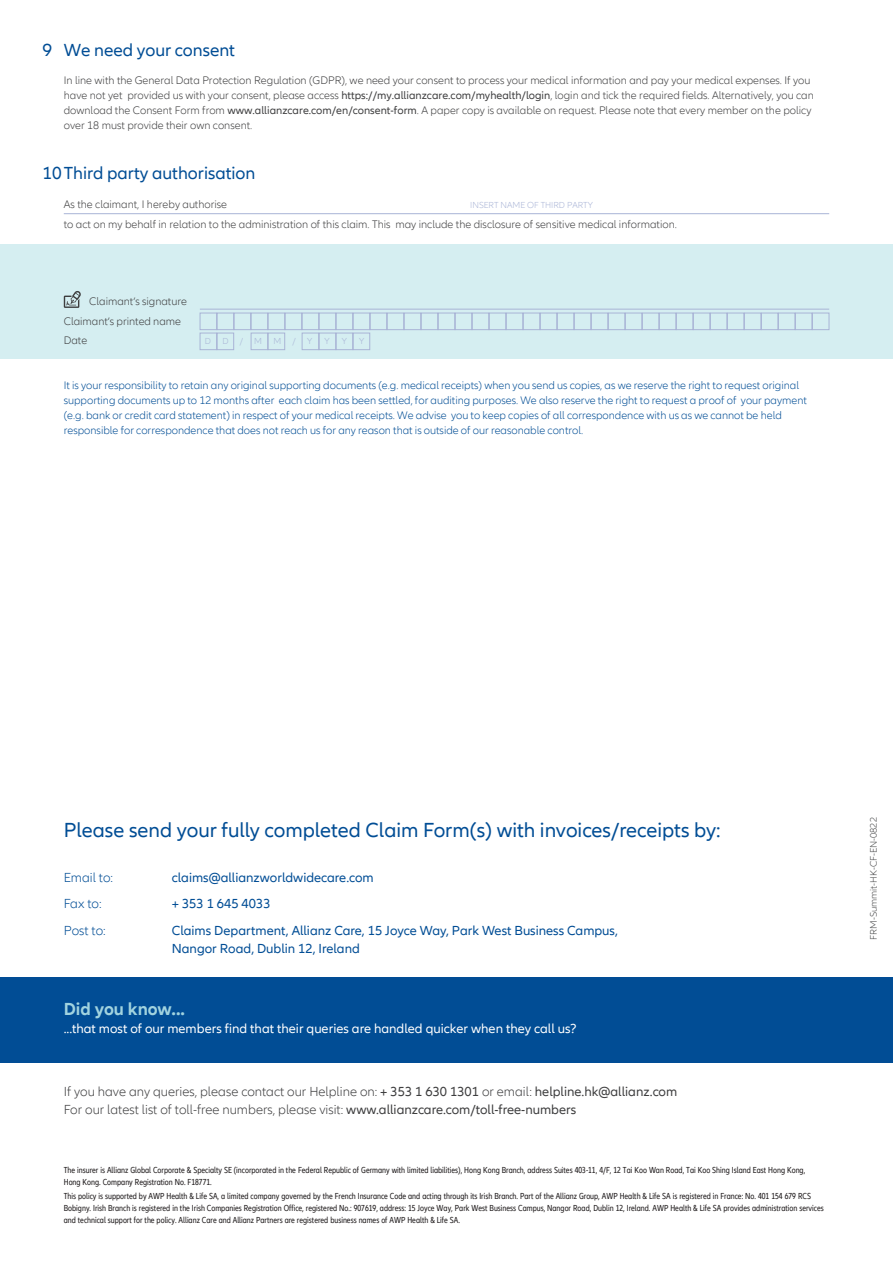
<style>
.page{position:relative;width:893px;height:1263px;background:#fff}
.page>*{position:absolute;margin:0;border:0;box-sizing:border-box;transform-origin:0 0}
.t1{font:21px "Allianz Neo";color:#014d95}
.Headline_1{font:18px "Allianz Neo";color:#014d95}
.t2{font:700 18px "Allianz Neo";color:#a1d3df}
.t3{font:300 13.5px/18px "Allianz Neo";color:#3e3e3f}
.t4{font:13.5px/18px "Allianz Neo";color:#014d95}
.t5{font:13.5px "Allianz Neo";color:#fff}
.t6{font:300 13.5px "Allianz Neo";color:#014d95}
.Form_1{font:300 11.25px/15px "Allianz Neo";color:#3e3e3f}
.Form_1-2{font:300 11.25px/15px "Allianz Neo";color:#014d95}
.Normal_1{font:300 9.75px "Allianz Neo";color:#4b4c4d}
.Normal_1-2{font:condensed 9px/12px "Allianz Neo";color:#231f20}
.Form_1-3{font:300 9px "Allianz Neo";color:#a9b4d6}
.Normal_1-3{font:300 9px "Allianz Neo";color:#a9b4d6}
.s1{font-weight:400}
</style>
<div class="page">
<div style="left:0;top:977px;width:893px;height:85px;background:#014d95"></div>
<hr style="left:64px;top:213px;width:765px;height:1px;background:#a9b4d6">
<div style="left:0;top:244px;width:893px;height:115px;background:#d5eef1"></div>
<svg style="left:64px;top:291px;width:17px;height:17px"></svg>
<hr style="left:200px;top:309px;width:629px;height:1px;background:#a9b4d6">
<div style="left:200px;top:333px;width:17px;height:17px;border:1px solid #a9b4d6"></div>
<div style="left:217px;top:333px;width:17px;height:17px;border:1px solid #a9b4d6"></div>
<div style="left:251px;top:333px;width:17px;height:17px;border:1px solid #a9b4d6"></div>
<div style="left:268px;top:333px;width:17px;height:17px;border:1px solid #a9b4d6"></div>
<div style="left:302px;top:333px;width:17px;height:17px;border:1px solid #a9b4d6"></div>
<div style="left:319px;top:333px;width:17px;height:17px;border:1px solid #a9b4d6"></div>
<div style="left:336px;top:333px;width:17px;height:17px;border:1px solid #a9b4d6"></div>
<div style="left:353px;top:333px;width:17px;height:17px;border:1px solid #a9b4d6"></div>
<div style="left:200px;top:313px;width:17px;height:17px;border:1px solid #a9b4d6"></div>
<div style="left:217px;top:313px;width:17px;height:17px;border:1px solid #a9b4d6"></div>
<div style="left:234px;top:313px;width:17px;height:17px;border:1px solid #a9b4d6"></div>
<div style="left:251px;top:313px;width:17px;height:17px;border:1px solid #a9b4d6"></div>
<div style="left:268px;top:313px;width:17px;height:17px;border:1px solid #a9b4d6"></div>
<div style="left:285px;top:313px;width:17px;height:17px;border:1px solid #a9b4d6"></div>
<div style="left:302px;top:313px;width:17px;height:17px;border:1px solid #a9b4d6"></div>
<div style="left:319px;top:313px;width:17px;height:17px;border:1px solid #a9b4d6"></div>
<div style="left:336px;top:313px;width:17px;height:17px;border:1px solid #a9b4d6"></div>
<div style="left:353px;top:313px;width:17px;height:17px;border:1px solid #a9b4d6"></div>
<div style="left:370px;top:313px;width:17px;height:17px;border:1px solid #a9b4d6"></div>
<div style="left:387px;top:313px;width:17px;height:17px;border:1px solid #a9b4d6"></div>
<div style="left:404px;top:313px;width:17px;height:17px;border:1px solid #a9b4d6"></div>
<div style="left:421px;top:313px;width:17px;height:17px;border:1px solid #a9b4d6"></div>
<div style="left:438px;top:313px;width:17px;height:17px;border:1px solid #a9b4d6"></div>
<div style="left:455px;top:313px;width:17px;height:17px;border:1px solid #a9b4d6"></div>
<div style="left:472px;top:313px;width:17px;height:17px;border:1px solid #a9b4d6"></div>
<div style="left:489px;top:313px;width:17px;height:17px;border:1px solid #a9b4d6"></div>
<div style="left:506px;top:313px;width:17px;height:17px;border:1px solid #a9b4d6"></div>
<div style="left:523px;top:313px;width:17px;height:17px;border:1px solid #a9b4d6"></div>
<div style="left:540px;top:313px;width:17px;height:17px;border:1px solid #a9b4d6"></div>
<div style="left:557px;top:313px;width:17px;height:17px;border:1px solid #a9b4d6"></div>
<div style="left:574px;top:313px;width:17px;height:17px;border:1px solid #a9b4d6"></div>
<div style="left:591px;top:313px;width:17px;height:17px;border:1px solid #a9b4d6"></div>
<div style="left:608px;top:313px;width:17px;height:17px;border:1px solid #a9b4d6"></div>
<div style="left:625px;top:313px;width:17px;height:17px;border:1px solid #a9b4d6"></div>
<div style="left:642px;top:313px;width:17px;height:17px;border:1px solid #a9b4d6"></div>
<div style="left:659px;top:313px;width:17px;height:17px;border:1px solid #a9b4d6"></div>
<div style="left:676px;top:313px;width:17px;height:17px;border:1px solid #a9b4d6"></div>
<div style="left:693px;top:313px;width:17px;height:17px;border:1px solid #a9b4d6"></div>
<div style="left:710px;top:313px;width:17px;height:17px;border:1px solid #a9b4d6"></div>
<div style="left:727px;top:313px;width:17px;height:17px;border:1px solid #a9b4d6"></div>
<div style="left:744px;top:313px;width:17px;height:17px;border:1px solid #a9b4d6"></div>
<div style="left:761px;top:313px;width:17px;height:17px;border:1px solid #a9b4d6"></div>
<div style="left:778px;top:313px;width:17px;height:17px;border:1px solid #a9b4d6"></div>
<div style="left:795px;top:313px;width:17px;height:17px;border:1px solid #a9b4d6"></div>
<div style="left:812px;top:313px;width:17px;height:17px;border:1px solid #a9b4d6"></div>
<p class="Headline_1" style="left:43px;top:40px;width:194px">9 We need your consent</p>
<p class="Form_1" style="left:64px;top:73px;width:752px">In line with the General Data Protection Regulation (GDPR), we need your consent to process your medical information and pay your medical expenses. If you have not yet provided us with your consent, please access <span class="s1">https://my.allianzcare.com/myhealth/login</span>, login and tick the required fields. Alternatively, you can download the Consent Form from <span class="s1">www.allianzcare.com/en/consent-form</span>. A paper copy is available on request. Please note that every member on the policy over 18 must provide their own consent.</p>
<p class="Headline_1" style="left:43px;top:163px;width:214px">10Third party authorisation</p>
<p class="Form_1" style="left:64px;top:197px;width:165px">As the claimant, I hereby authorise</p>
<p class="Form_1" style="left:64px;top:217px;width:615px">to act on my behalf in relation to the administration of this claim. This may include the disclosure of sensitive medical information.</p>
<p class="Form_1-3" style="left:470px;top:200px;width:124px">INSERT NAME OF THIRD PARTY</p>
<p class="Form_1" style="left:89px;top:294px;width:99px">Claimant’s signature</p>
<p class="Form_1" style="left:64px;top:314px;width:119px">Claimant’s printed name</p>
<p class="Form_1" style="left:64px;top:333px;width:25px">Date</p>
<p class="Normal_1-3" style="left:205px;top:336px;width:8px">D</p>
<p class="Normal_1-3" style="left:222px;top:336px;width:8px">D</p>
<p class="Normal_1-3" style="left:240px;top:336px;width:5px">/</p>
<p class="Normal_1-3" style="left:254px;top:336px;width:9px">M</p>
<p class="Normal_1-3" style="left:273px;top:336px;width:40px">M/Y</p>
<p class="Normal_1-3" style="left:324px;top:336px;width:7px">Y</p>
<p class="Normal_1-3" style="left:342px;top:336px;width:7px">Y</p>
<p class="Normal_1-3" style="left:359px;top:336px;width:7px">Y</p>
<p class="Form_1-2" style="left:64px;top:378px;width:745px">It is your responsibility to retain any original supporting documents (e.g. medical receipts) when you send us copies, as we reserve the right to request original supporting documents up to 12 months after each claim has been settled, for auditing purposes. We also reserve the right to request a proof of your payment (e.g. bank or credit card statement) in respect of your medical receipts. We advise you to keep copies of all correspondence with us as we cannot be held responsible for correspondence that does not reach us for any reason that is outside of our reasonable control.</p>
<p class="t1" style="left:64px;top:818px;width:658px">Please send your fully completed Claim Form(s) with invoices/receipts by:</p>
<p class="t6" style="left:64px;top:870px;width:51px">Email to:</p>
<p class="t4" style="left:172px;top:869px;width:203px">claims@allianzworldwidecare.com</p>
<p class="t6" style="left:64px;top:896px;width:39px">Fax to:</p>
<p class="t4" style="left:172px;top:895px;width:100px">+ 353 1 645 4033</p>
<p class="t6" style="left:64px;top:923px;width:44px">Post to:</p>
<p class="t4" style="left:172px;top:922px;width:448px">Claims Department, Allianz Care, 15 Joyce Way, Park West Business Campus,<br>Nangor Road, Dublin 12, Ireland</p>
<p class="t2" style="left:64px;top:999px;width:123px">Did you know...</p>
<p class="t5" style="left:64px;top:1021px;width:514px">...that most of our members find that their queries are handled quicker when they call us?</p>
<p class="t3" style="left:64px;top:1083px;width:615px">If you have any queries, please contact our Helpline on: <span class="s1">+ 353 1 630 1301</span> or email: <span class="s1">helpline.hk@allianz.com<br></span>For our latest list of toll-free numbers, please visit: <span class="s1">www.allianzcare.com/toll-free-numbers</span></p>
<p class="Normal_1-2" style="left:64px;top:1164px;width:743px">The insurer is Allianz Global Corporate &amp; Specialty SE (incorporated in the Federal Republic of Germany with limited liabilities), Hong Kong Branch, address Suites 403-11, 4/F, 12 Tai Koo Wan Road, Tai Koo Shing Island East Hong Kong,<br>Hong Kong. Company Registration No. F18771.</p>
<p class="Normal_1-2" style="left:64px;top:1190px;width:762px">This policy is supported by AWP Health &amp; Life SA, a limited company governed by the French Insurance Code and acting through its Irish Branch. Part of the Allianz Group, AWP Health &amp; Life SA is registered in France: No. 401 154 679 RCS<br>Bobigny. Irish Branch is registered in the Irish Companies Registration Office, registered No.: 907619, address: 15 Joyce Way, Park West Business Campus, Nangor Road, Dublin 12, Ireland. AWP Health &amp; Life SA provides administration services and technical support for the policy. Allianz Care and Allianz Partners are registered business names of AWP Health &amp; Life SA.</p>
<p class="Normal_1" style="left:868px;top:940px;width:124px;rotate:-90deg">FRM-Summit-HK-CF-EN-0822</p>
</div>
